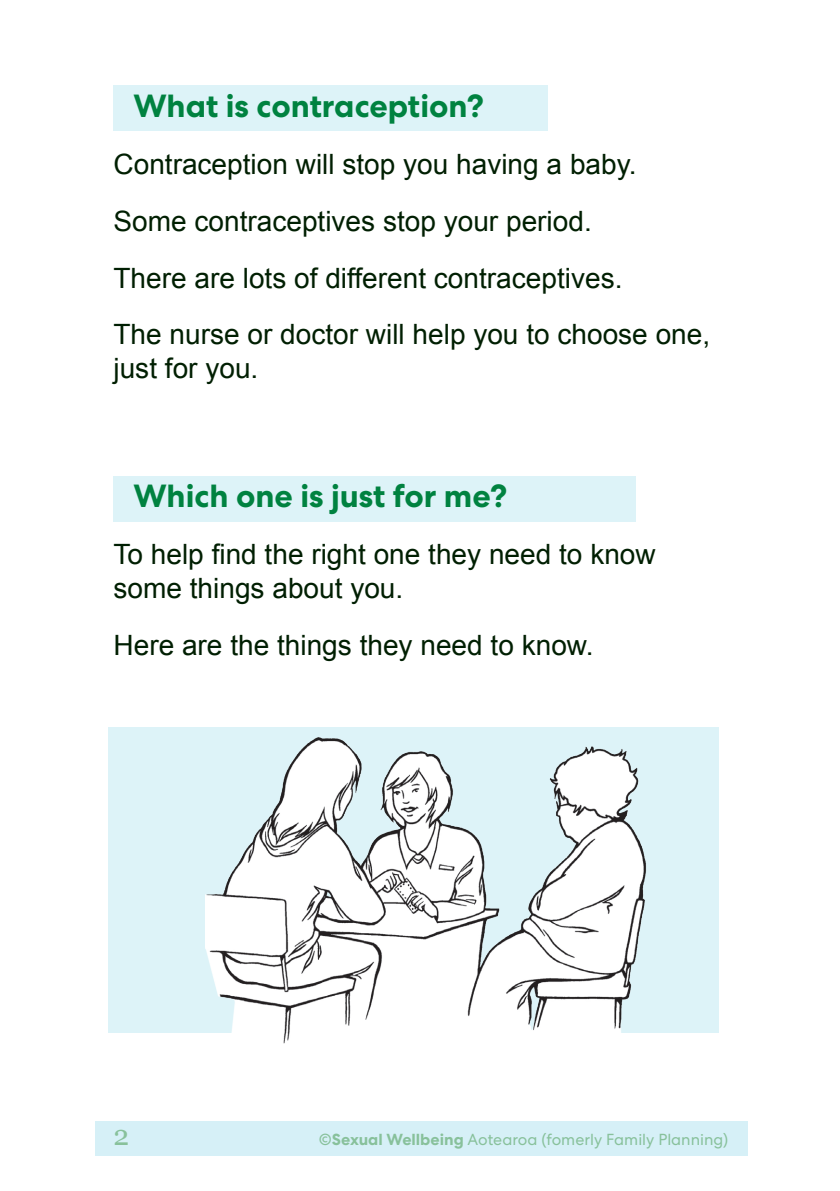
<style>
.page{position:relative;width:840px;height:1191px;background:#fff}
.page>*{position:absolute;margin:0;border:0;box-sizing:border-box;transform-origin:0 0}
.MH_Head{font:700 32px "Centra No 2";color:#008240}
.N_Normal{font:28px/34px "Arial";color:#001f02}
.t1{font:28px "Georgia";color:#88c19b}
.t2{font:16px "Centra No 2";color:#88c19b}
.s1{font-weight:700}
</style>
<div class="page">
<div style="left:95px;top:1121px;width:652px;height:34px;background:#d6f0f7"></div>
<div style="left:113px;top:85px;width:434px;height:45px;background:#ddf3f8"></div>
<div style="left:113px;top:476px;width:522px;height:46px;background:#ddf3f8"></div>
<div style="left:108px;top:727px;width:610px;height:305px;background:#ddf3f8"></div>
<img style="left:206px;top:737px;width:448px;height:307px">
<p class="MH_Head" style="left:133px;top:87px;width:352px">What is contraception?</p>
<p class="N_Normal" style="left:113px;top:148px;width:524px">Contraception will stop you having a baby.</p>
<p class="N_Normal" style="left:113px;top:204px;width:479px">Some contraceptives stop your period.</p>
<p class="N_Normal" style="left:113px;top:261px;width:510px">There are lots of different contraceptives.</p>
<p class="N_Normal" style="left:113px;top:318px;width:598px">The nurse or doctor will help you to choose one, just for you.</p>
<p class="MH_Head" style="left:133px;top:477px;width:375px">Which one is just for me?</p>
<p class="N_Normal" style="left:113px;top:537px;width:543px">To help find the right one they need to know some things about you.</p>
<p class="N_Normal" style="left:113px;top:628px;width:481px">Here are the things they need to know.</p>
<p class="t1" style="left:113px;top:1119px;width:17px">2</p>
<p class="t2" style="left:318px;top:1130px;width:410px">©<span class="s1">Sexual Wellbeing</span> Aotearoa (fomerly Family Planning)</p>
</div>
